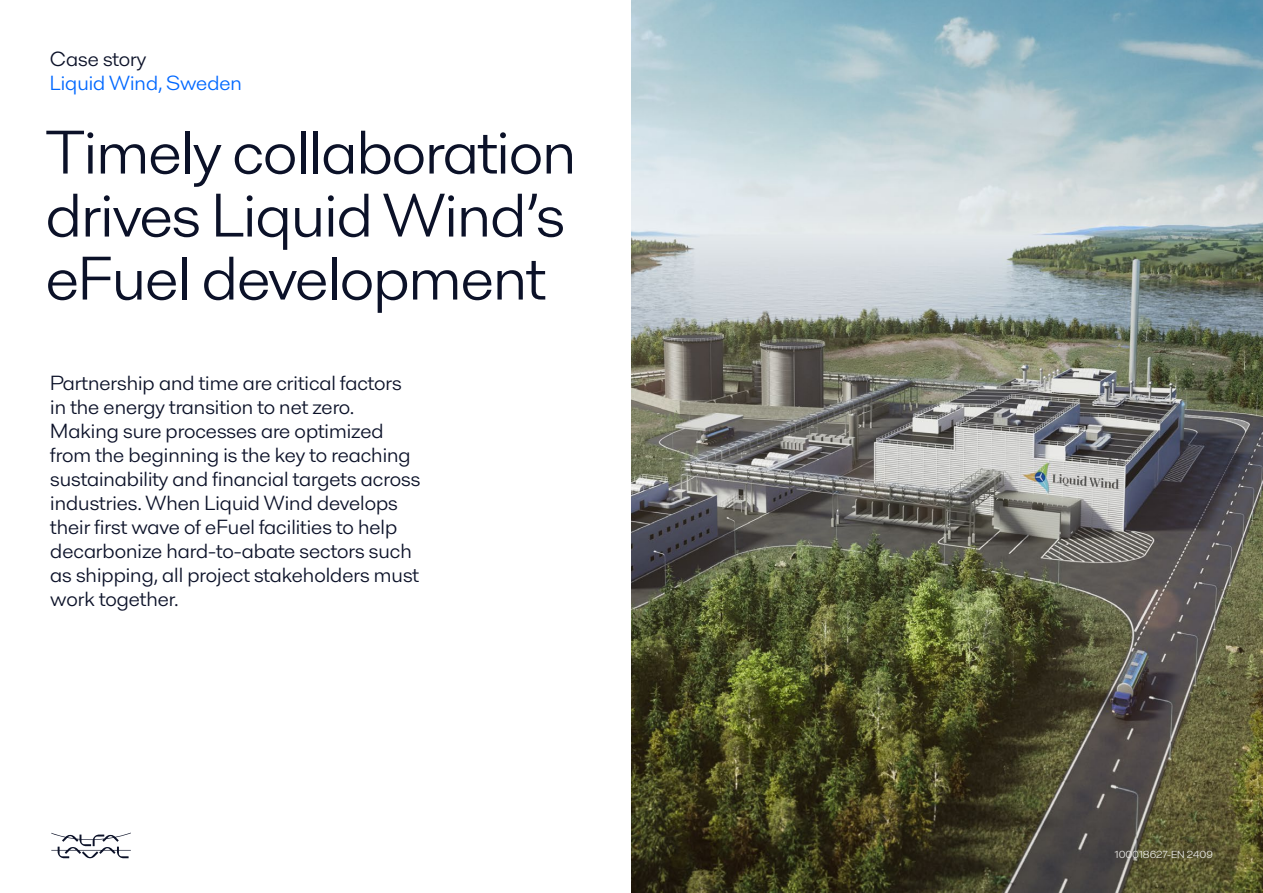
<style>
.page{position:relative;width:1263px;height:893px;background:#fff}
.page>*{position:absolute;margin:0;border:0;box-sizing:border-box;transform-origin:0 0}
.t1{font:63px/63px "Alfa Laval";letter-spacing:-.015em;color:#0b1128}
.Subheadline___Quote_14_16{font:21px/24px "Alfa Laval";color:#0b1128}
.t2{font:21px "Alfa Laval";color:#0068ff}
.t3{font:10.5px "Alfa Laval";color:#eeeeec}
</style>
<div class="page">
<img style="left:631px;top:0;width:632px;height:893px">
<svg style="left:51px;top:833px;width:80px;height:25px"></svg>
<div style="left:1105px;top:839px;width:118px;height:30px;background:#231f20;opacity:.75"></div>
<p class="Subheadline___Quote_14_16" style="left:50px;top:45px;width:98px">Case story</p>
<p class="t2" style="left:50px;top:67px;width:194px">Liquid Wind, Sweden</p>
<p class="t1" style="left:46px;top:117px;width:532px">Timely collaboration drives Liquid Wind’s eFuel development</p>
<p class="Subheadline___Quote_14_16" style="left:50px;top:369px;width:371px">Partnership and time are critical factors in the energy transition to net zero.<br>Making sure processes are optimized from the beginning is the key to reaching sustainability and financial targets across industries. When Liquid Wind develops their first wave of eFuel facilities to help decarbonize hard-to-abate sectors such as shipping, all project stakeholders must work together.</p>
<p class="t3" style="left:1115px;top:847px;width:99px">100018627-EN 2409</p>
</div>
